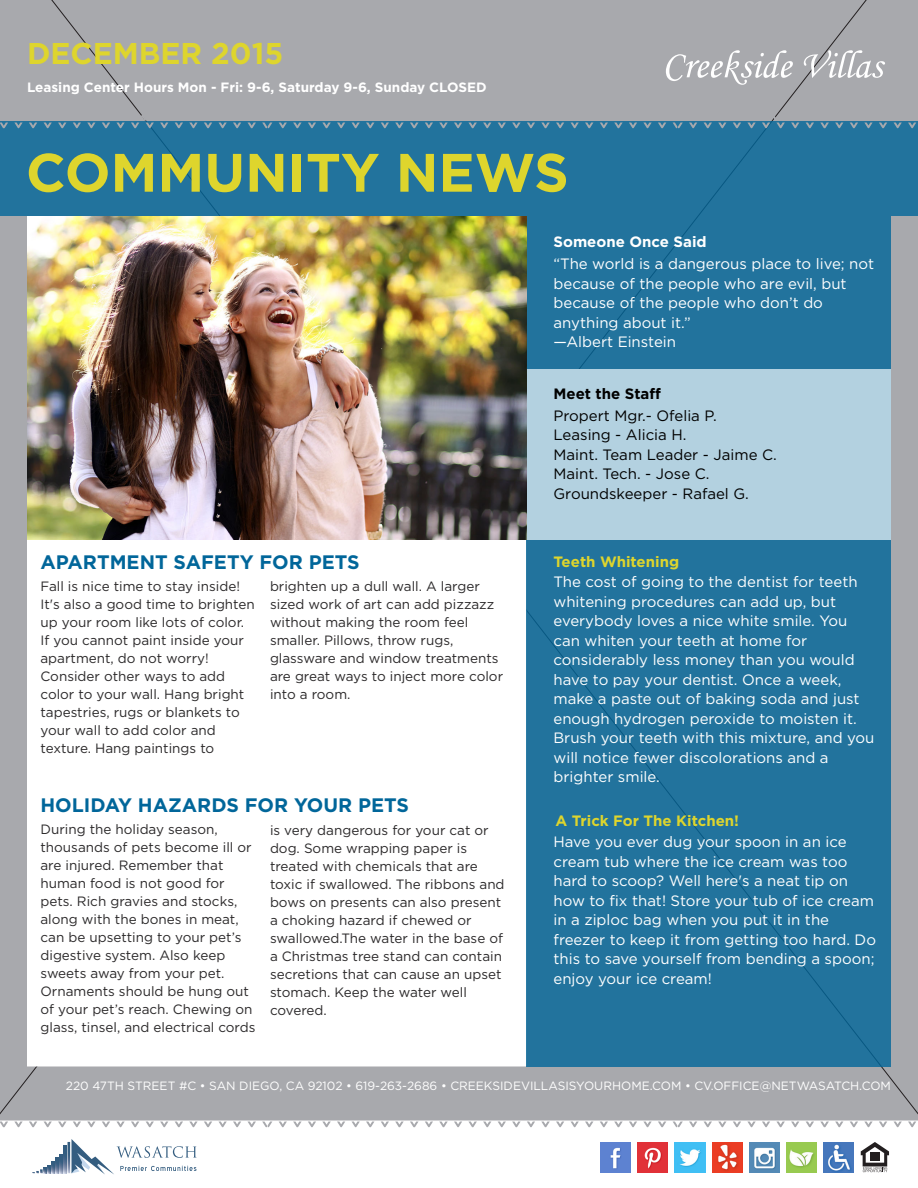
<style>
.page{position:relative;width:918px;height:1188px;background:#fff}
.page>*{position:absolute;margin:0;border:0;box-sizing:border-box;transform-origin:0 0}
.Newsletter_name{font:700 54px "Gotham";color:#ded52d}
.Month_Year{font:700 30px "Gotham";color:#ded52d}
.Article_Long_Heading{font:700 19.5px "Gotham";color:#01669a}
.Article_Short_Headin{font:700 19.5px "Gotham";color:#01669a}
.Tip_Box_2{font:15px/19.5px "Gotham";color:#fff}
.SFQ_Box_2{font:15px/19.5px "Gotham";color:#fff}
.white_copy{font:15px "Gotham";color:#000}
.Tip_Box_1{font:700 15px "Gotham";color:#ded52d}
.SFQ_Box_1{font:700 15px "Gotham";color:#fff}
.tidbitsheading_2{font:700 15px "Gotham";color:#000}
.Body_Copy{font:13.5px/18px "Gotham";color:#2b292a}
.office_hours{font:700 13.5px "Gotham";color:#fff}
.Property_Info{font:12px "Gotham";color:#fff}
</style>
<div class="page">
<div style="left:0;top:0;width:918px;height:540px;background:#a8a9ad"></div>
<div style="left:526px;top:216px;width:365px;height:156px;background:#22739d"></div>
<div style="left:526px;top:369px;width:365px;height:171px;background:#b3d1e0"></div>
<img style="left:0;top:540px;width:918px;height:634px">
<div style="left:526px;top:540px;width:365px;height:526px;background:#22739d"></div>
<div style="left:0;top:122px;width:918px;height:94px;background:#22739d"></div>
<svg style="left:861px;top:1142px;width:28px;height:30px"></svg>
<hr style="left:870px;top:1157px;width:10px;height:4px;background:#231f20">
<hr style="left:870px;top:1152px;width:10px;height:4px;background:#231f20">
<img style="left:824px;top:1142px;width:30px;height:30px">
<img style="left:786px;top:1142px;width:31px;height:30px">
<img style="left:749px;top:1142px;width:31px;height:30px">
<img style="left:712px;top:1142px;width:30px;height:30px">
<img style="left:675px;top:1142px;width:30px;height:30px">
<img style="left:638px;top:1142px;width:30px;height:30px">
<img style="left:601px;top:1142px;width:30px;height:30px">
<svg style="left:64px;top:1146px;width:2px;height:27px"></svg>
<svg style="left:32px;top:1154px;width:30px;height:19px"></svg>
<svg style="left:68px;top:1139px;width:129px;height:36px"></svg>
<img style="left:27px;top:216px;width:499px;height:324px">
<svg style="left:666px;top:50px;width:127px;height:35px;background:#b8b9bc"></svg>
<svg style="left:804px;top:50px;width:81px;height:28px"></svg>
<svg style="left:0;top:1114px;width:918px;height:13px"></svg>
<svg style="left:0;top:115px;width:918px;height:13px"></svg>
<p class="Month_Year" style="left:27px;top:34px;width:258px">DECEMBER 2015</p>
<p class="office_hours" style="left:27px;top:78px;width:461px">Leasing Center Hours Mon - Fri: 9-6, Saturday 9-6, Sunday CLOSED</p>
<p class="Newsletter_name" style="left:26px;top:137px;width:544px">COMMUNITY NEWS</p>
<p class="SFQ_Box_1" style="left:554px;top:232px;width:155px">Someone Once Said</p>
<p class="SFQ_Box_2" style="left:554px;top:254px;width:322px">“The world is a dangerous place to live; not because of the people who are evil, but because of the people who don’t do anything about it.”</p>
<p class="SFQ_Box_2" style="left:554px;top:332px;width:124px">—Albert Einstein</p>
<p class="tidbitsheading_2" style="left:554px;top:384px;width:109px">Meet the Staff</p>
<p class="Article_Short_Headin" style="left:40px;top:549px;width:321px">APARTMENT SAFETY FOR PETS</p>
<p class="Body_Copy" style="left:40px;top:577px;width:216px">Fall is nice time to stay inside!<br>It's also a good time to brighten up your room like lots of color.<br>If you cannot paint inside your apartment, do not worry!<br>Consider other ways to add color to your wall. Hang bright tapestries, rugs or blankets to your wall to add color and texture. Hang paintings to</p>
<p class="Body_Copy" style="left:270px;top:577px;width:235px">brighten up a dull wall. A larger sized work of art can add pizzazz without making the room feel smaller. Pillows, throw rugs, glassware and window treatments are great ways to inject more color into a room.</p>
<p class="Article_Long_Heading" style="left:40px;top:792px;width:370px">HOLIDAY HAZARDS FOR YOUR PETS</p>
<p class="Body_Copy" style="left:40px;top:820px;width:217px">During the holiday season, thousands of pets become ill or are injured. Remember that human food is not good for pets. Rich gravies and stocks, along with the bones in meat, can be upsetting to your pet’s digestive system. Also keep sweets away from your pet.<br>Ornaments should be hung out of your pet’s reach. Chewing on glass, tinsel, and electrical cords</p>
<p class="Body_Copy" style="left:270px;top:821px;width:236px">is very dangerous for your cat or dog. Some wrapping paper is treated with chemicals that are toxic if swallowed. The ribbons and bows on presents can also present a choking hazard if chewed or swallowed.The water in the base of a Christmas tree stand can contain secretions that can cause an upset stomach. Keep the water well covered.</p>
<p class="white_copy" style="left:554px;top:406px;width:165px">Propert Mgr.- Ofelia P.</p>
<p class="white_copy" style="left:554px;top:425px;width:134px">Leasing - Alicia H.</p>
<p class="white_copy" style="left:554px;top:445px;width:225px">Maint. Team Leader - Jaime C.</p>
<p class="white_copy" style="left:554px;top:464px;width:157px">Maint. Tech. - Jose C.</p>
<p class="white_copy" style="left:554px;top:484px;width:197px">Groundskeeper - Rafael G.</p>
<p class="Tip_Box_1" style="left:554px;top:552px;width:127px">Teeth Whitening</p>
<p class="Tip_Box_2" style="left:554px;top:572px;width:323px">The cost of going to the dentist for teeth whitening procedures can add up, but everybody loves a nice white smile. You can whiten your teeth at home for considerably less money than you would have to pay your dentist. Once a week, make a paste out of baking soda and just enough hydrogen peroxide to moisten it.<br>Brush your teeth with this mixture, and you will notice fewer discolorations and a brighter smile.</p>
<p class="Tip_Box_1" style="left:555px;top:811px;width:185px">A Trick For The Kitchen!</p>
<p class="Tip_Box_2" style="left:554px;top:832px;width:324px">Have you ever dug your spoon in an ice cream tub where the ice cream was too hard to scoop? Well here's a neat tip on how to fix that! Store your tub of ice cream in a ziploc bag when you put it in the freezer to keep it from getting too hard. Do this to save yourself from bending a spoon; enjoy your ice cream!</p>
<p class="Property_Info" style="left:66px;top:1078px;width:827px">220 47TH STREET #C • SAN DIEGO, CA 92102 • 619-263-2686 • CREEKSIDEVILLASISYOURHOME.COM • CV.OFFICE@NETWASATCH.COM</p>
</div>
